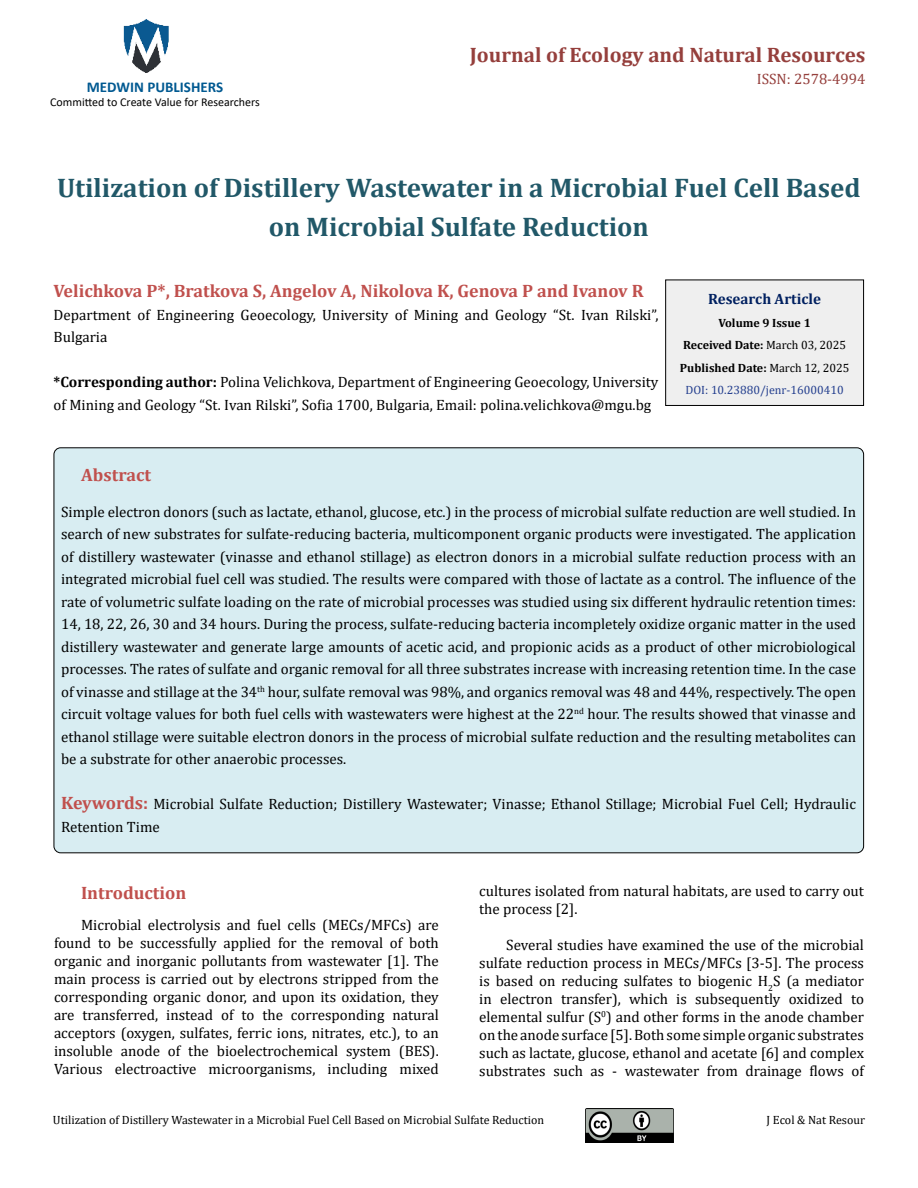
<style>
.page{position:relative;width:918px;height:1188px;background:#fff}
.page>*{position:absolute;margin:0;border:0;box-sizing:border-box;transform-origin:0 0}
.t1{font:700 27px/39px "Cambria";color:#215868;text-align:center}
.t2{font:700 21px "Cambria";color:#953f3c}
.t3{font:700 18px "Cambria";color:#c0504d}
.t4{font:15px/18px "Cambria";color:#000}
.t5{font:700 15px "Calibri";color:#005991}
.t6{font:700 15px "Cambria";color:#002060}
.t7{font:15px "Cambria";color:#953f3c}
.t8{font:12px "Cambria";color:#000}
.t9{font:700 12px/22.5px "Cambria";color:#000;text-align:center}
.t10{font:12px "Calibri";color:#000}
.s1{font-weight:700}
.s2{font-weight:400}
.s3{font-weight:400;color:#25408f}
.s4{font-weight:700;font-size:18px;color:#c0504d}
</style>
<div class="page">
<img style="left:123px;top:19px;width:46px;height:54px">
<img style="left:585px;top:1109px;width:89px;height:33px">
<div style="left:666px;top:280px;width:198px;height:125px;background:#efefef"></div>
<div style="left:665px;top:280px;width:199px;height:126px;border:1px solid #000"></div>
<div style="left:54px;top:448px;width:810px;height:405px;background:#d8edf2;border-radius:7px"></div>
<p class="t5" style="left:87px;top:76px;width:138px">MEDWIN PUBLISHERS</p>
<p class="t10" style="left:50px;top:94px;width:211px">Committed to Create Value for Researchers</p>
<h2 class="t2" style="left:470px;top:40px;width:397px">Journal of Ecology and Natural Resources</h2>
<p class="t7" style="left:757px;top:71px;width:110px">ISSN: 2578-4994</p>
<h1 class="t1" style="left:57px;top:167px;width:805px">Utilization of Distillery Wastewater in a Microbial Fuel Cell Based on Microbial Sulfate Reduction</h1>
<p class="t3" style="left:54px;top:278px;width:592px">Velichkova P*, Bratkova S, Angelov A, Nikolova K, Genova P and Ivanov R</p>
<p class="t4" style="left:54px;top:303px;width:606px;line-height:22.5px">Department of Engineering Geoecology, University of Mining and Geology “St. Ivan Rilski”,<br>Bulgaria</p>
<p class="t4" style="left:54px;top:371px;width:606px;line-height:22.5px"><span class="s1">*Corresponding author:</span> Polina Velichkova, Department of Engineering Geoecology, University of Mining and Geology “St. Ivan Rilski”, Sofia 1700, Bulgaria, Email: polina.velichkova@mgu.bg</p>
<p class="t6" style="left:708px;top:289px;width:114px">Research Article</p>
<p class="t9" style="left:680px;top:311px;width:171px">Volume 9 Issue 1<br>Received Date: <span class="s2">March 03, 2025<br></span>Published Date: <span class="s2">March 12, 2025<br></span><span class="s3">DOI: 10.23880/jenr-16000410</span></p>
<p class="t3" style="left:81px;top:462px;width:71px">Abstract</p>
<p class="t4" style="left:61px;top:500px;width:797px;line-height:22.5px;text-align:justify">Simple electron donors (such as lactate, ethanol, glucose, etc.) in the process of microbial sulfate reduction are well studied. In search of new substrates for sulfate-reducing bacteria, multicomponent organic products were investigated. The application of distillery wastewater (vinasse and ethanol stillage) as electron donors in a microbial sulfate reduction process with an integrated microbial fuel cell was studied. The results were compared with those of lactate as a control. The influence of the rate of volumetric sulfate loading on the rate of microbial processes was studied using six different hydraulic retention times:<br>14, 18, 22, 26, 30 and 34 hours. During the process, sulfate-reducing bacteria incompletely oxidize organic matter in the used distillery wastewater and generate large amounts of acetic acid, and propionic acids as a product of other microbiological processes. The rates of sulfate and organic removal for all three substrates increase with increasing retention time. In the case of vinasse and stillage at the 34<sup>th</sup> hour, sulfate removal was 98%, and organics removal was 48 and 44%, respectively. The open circuit voltage values for both fuel cells with wastewaters were highest at the 22<sup>nd</sup> hour. The results showed that vinasse and ethanol stillage were suitable electron donors in the process of microbial sulfate reduction and the resulting metabolites can be a substrate for other anaerobic processes.</p>
<p class="t4" style="left:61px;top:793px;width:796px;line-height:22.5px"><span class="s4">Keywords:</span> Microbial Sulfate Reduction; Distillery Wastewater; Vinasse; Ethanol Stillage; Microbial Fuel Cell; Hydraulic<br>Retention Time</p>
<p class="t3" style="left:81px;top:880px;width:107px">Introduction</p>
<p class="t4" style="left:54px;top:916px;width:386px;text-align:justify;text-indent:27px">Microbial electrolysis and fuel cells (MECs/MFCs) are found to be successfully applied for the removal of both organic and inorganic pollutants from wastewater [1]. The main process is carried out by electrons stripped from the corresponding organic donor, and upon its oxidation, they are transferred, instead of to the corresponding natural acceptors (oxygen, sulfates, ferric ions, nitrates, etc.), to an insoluble anode of the bioelectrochemical system (BES).<br>Various electroactive microorganisms, including mixed</p>
<p class="t4" style="left:479px;top:882px;width:386px">cultures isolated from natural habitats, are used to carry out the process [2].</p>
<p class="t4" style="left:479px;top:936px;width:386px;text-align:justify;text-indent:27px">Several studies have examined the use of the microbial sulfate reduction process in MECs/MFCs [3-5]. The process is based on reducing sulfates to biogenic H<sub>2</sub>S (a mediator in electron transfer), which is subsequently oxidized to elemental sulfur (S<sup>0</sup>) and other forms in the anode chamber on the anode surface [5]. Both some simple organic substrates such as lactate, glucose, ethanol and acetate [6] and complex substrates such as - wastewater from drainage flows of</p>
<p class="t8" style="left:53px;top:1113px;width:493px">Utilization of Distillery Wastewater in a Microbial Fuel Cell Based on Microbial Sulfate Reduction</p>
<p class="t8" style="left:767px;top:1113px;width:100px">J Ecol &amp; Nat Resour</p>
</div>
